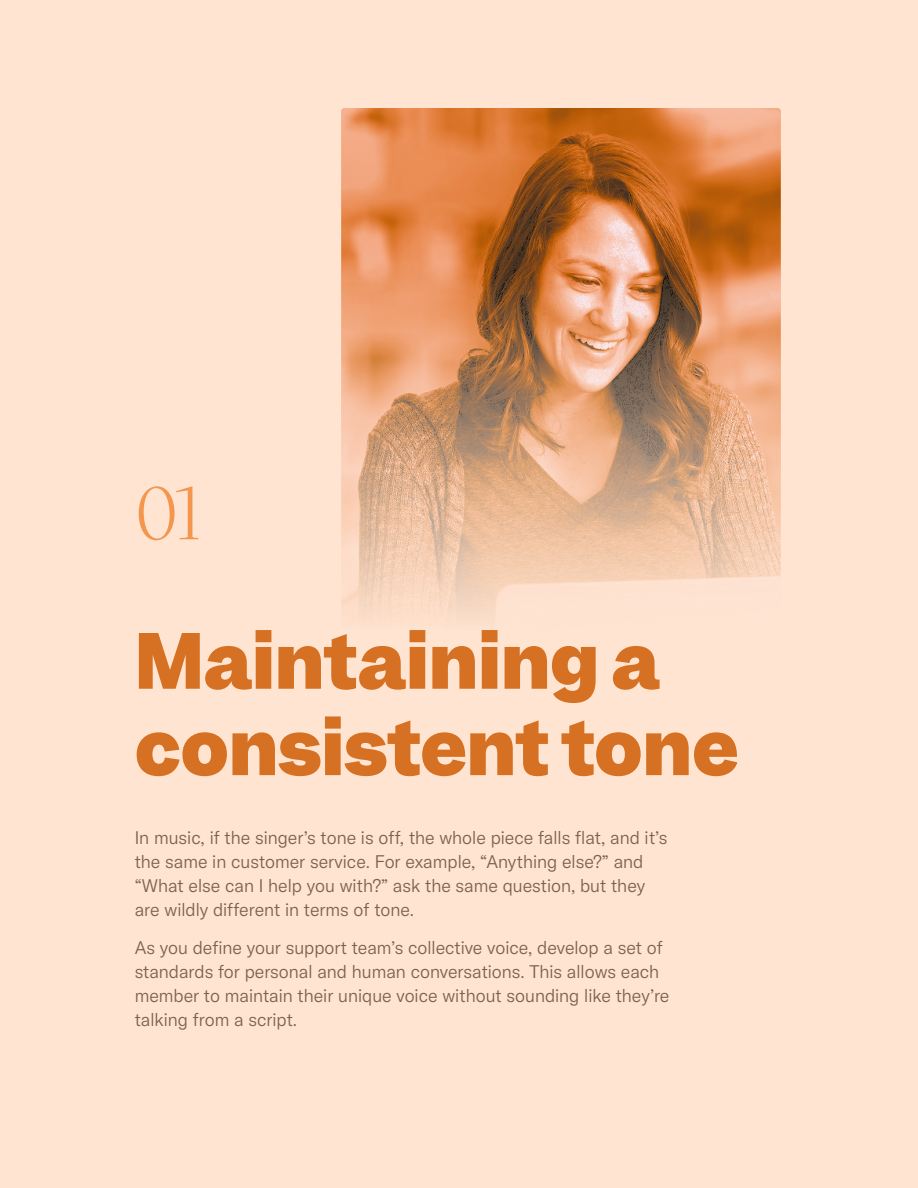
<style>
.page{position:relative;width:918px;height:1188px;background:#ffe4d1}
.page>*{position:absolute;margin:0;border:0;box-sizing:border-box;transform-origin:0 0}
.t1{font:700 72px/86.4px "Garnett";color:#d67022}
.t2{font:72px "Victor Serif 40";color:#f5964e}
.t3{font:300 18px/24px "GT America";color:#79624f}
</style>
<div class="page">
<img style="left:341px;top:108px;width:440px;height:507px">
<h1 class="t2" style="left:135px;top:464px;width:68px">01</h1>
<h1 class="t1" style="left:135px;top:619px;width:605px">Maintaining a consistent tone</h1>
<p class="t3" style="left:135px;top:826px;width:534px">In music, if the singer’s tone is off, the whole piece falls flat, and it’s the same in customer service. For example, “Anything else?” and “What else can I help you with?” ask the same question, but they are wildly different in terms of tone.</p>
<p class="t3" style="left:135px;top:936px;width:536px">As you define your support team’s collective voice, develop a set of standards for personal and human conversations. This allows each member to maintain their unique voice without sounding like they’re talking from a script.</p>
</div>
